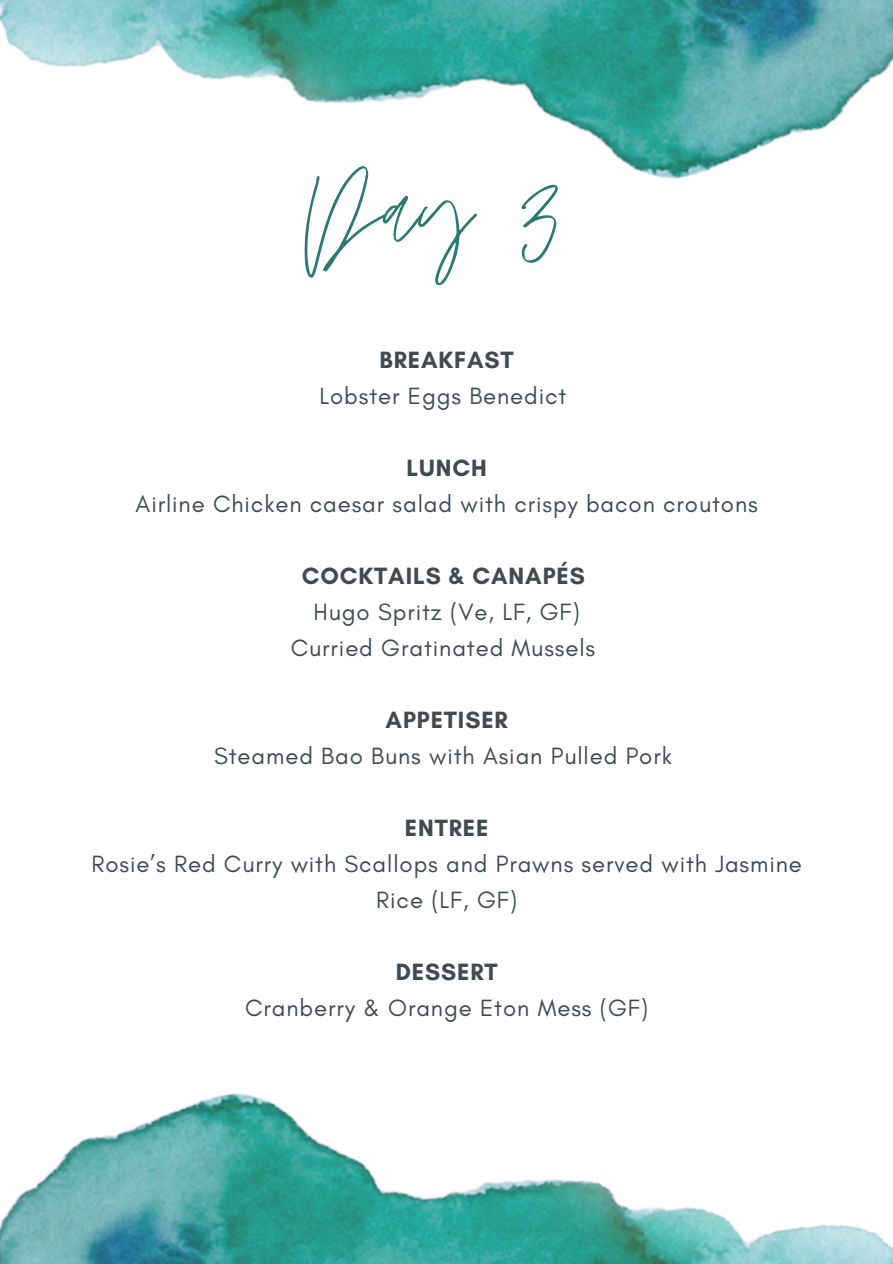
<style>
.page{position:relative;width:893px;height:1264px;background:#fff}
.page>*{position:absolute;margin:0;border:0;box-sizing:border-box;transform-origin:0 0}
.t1{font:160.95px "Jonathan";color:#2b7974}
.t2{font:24px/36px "Glacial Indifference";letter-spacing:.035em;color:#404a50;text-align:center}
.t3{font:700 24px "Glacial Indifference";letter-spacing:.035em;color:#404a50}
</style>
<div class="page">
<img style="left:0;top:0;width:892px;height:179px">
<img style="left:0;top:1093px;width:892px;height:170px">
<p class="t1" style="left:304px;top:121px;width:262px">Day 3</p>
<h1 class="t3" style="left:379px;top:345px;width:136px">BREAKFAST</h1>
<p class="t2" style="left:319px;top:377px;width:248px">Lobster Eggs Benedict</p>
<p class="t3" style="left:406px;top:453px;width:82px">LUNCH</p>
<p class="t2" style="left:136px;top:485px;width:623px">Airline Chicken caesar salad with crispy bacon croutons</p>
<p class="t3" style="left:302px;top:561px;width:284px">COCKTAILS &amp; CANAPÉS</p>
<p class="t2" style="left:313px;top:593px;width:268px">Hugo Spritz (Ve, LF, GF)</p>
<p class="t2" style="left:291px;top:629px;width:306px">Curried Gratinated Mussels</p>
<p class="t3" style="left:385px;top:705px;width:124px">APPETISER</p>
<p class="t2" style="left:214px;top:737px;width:459px">Steamed Bao Buns with Asian Pulled Pork</p>
<p class="t3" style="left:405px;top:813px;width:85px">ENTREE</p>
<p class="t2" style="left:91px;top:845px;width:712px">Rosie’s Red Curry with Scallops and Prawns served with Jasmine<br>Rice (LF, GF)</p>
<p class="t3" style="left:396px;top:957px;width:103px">DESSERT</p>
<p class="t2" style="left:245px;top:989px;width:404px">Cranberry &amp; Orange Eton Mess (GF)</p>
</div>
